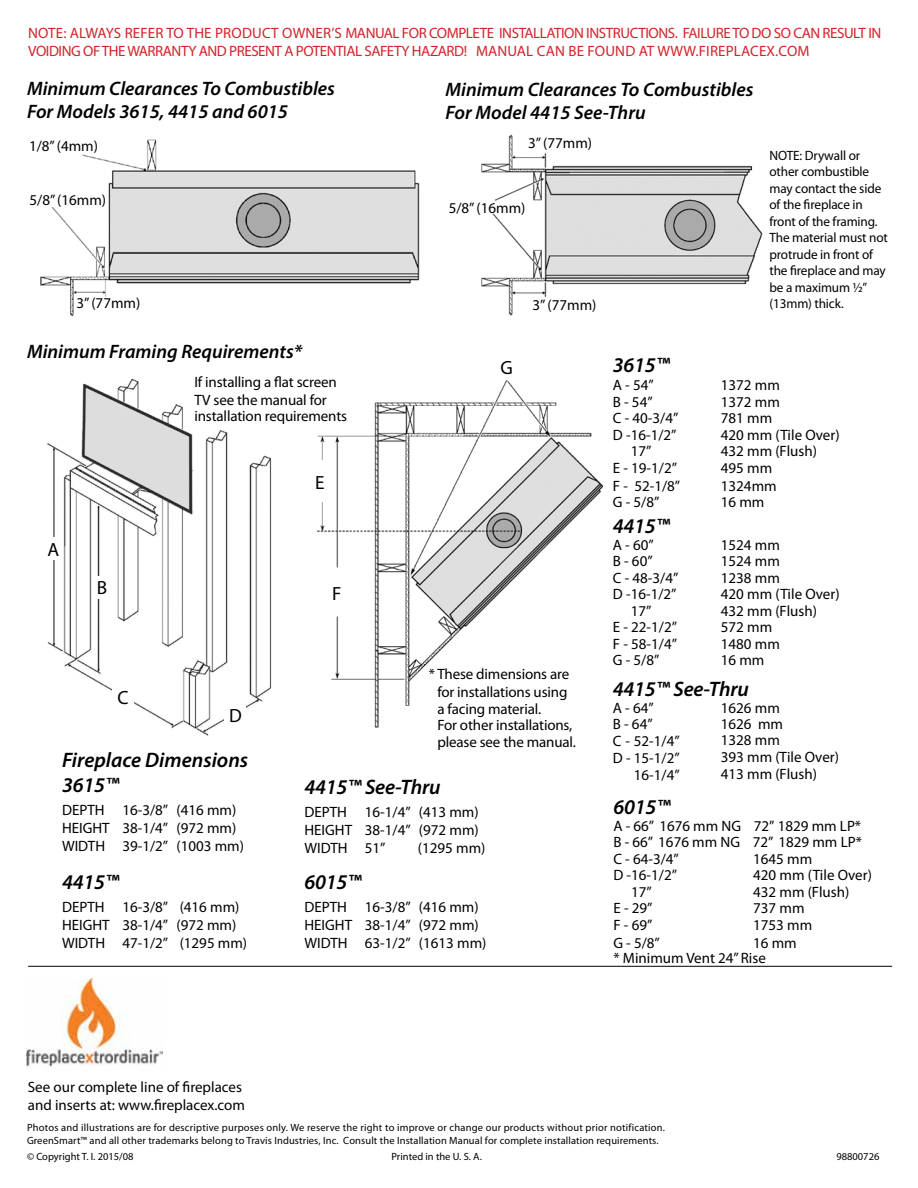
<style>
.page{position:relative;width:918px;height:1188px;background:#fff}
.page>*{position:absolute;margin:0;border:0;box-sizing:border-box;transform-origin:0 0}
.t1{font:italic 600 21px/25.2px "Myriad Pro";letter-spacing:-.01em;color:#000}
.t2{font:italic 600 19.5px/23.4px "Myriad Pro";color:#000}
.t3{font:19.2px "Myriad Pro";color:#000}
.t4{font:15px/18px "Myriad Pro";color:#000}
.t5{font:15px/18px "Myriad Pro";letter-spacing:-.03em;color:#d2232a}
.t6{font:13.5px/16.5px "Myriad Pro";letter-spacing:-.01em;color:#000}
.t7{font:10.5px/12.6px "Myriad Pro";letter-spacing:.01em;color:#000}
.s1{color:#fff}
</style>
<div class="page">
<img style="left:47px;top:378px;width:225px;height:358px">
<div style="left:46px;top:537px;width:15px;height:22px;background:#fff"></div>
<div style="left:94px;top:576px;width:16px;height:22px;background:#fff"></div>
<div style="left:112px;top:685px;width:22px;height:22px;background:#fff"></div>
<img style="left:40px;top:139px;width:380px;height:177px">
<img style="left:27px;top:979px;width:135px;height:88px">
<hr style="left:28px;top:966px;width:864px;height:1px;background:#000">
<img style="left:317px;top:381px;width:286px;height:346px">
<img style="left:481px;top:134px;width:282px;height:182px">
<div style="left:225px;top:704px;width:21px;height:22px;background:#fff"></div>
<div style="left:309px;top:471px;width:22px;height:22px;background:#fff"></div>
<div style="left:326px;top:582px;width:22px;height:22px;background:#fff"></div>
<p class="t5" style="left:28px;top:24px;width:855px">NOTE: ALWAYS REFER TO THE PRODUCT OWNER’S MANUAL FOR COMPLETE INSTALLATION INSTRUCTIONS. FAILURE TO DO SO CAN RESULT IN<br>VOIDING OF THE WARRANTY AND PRESENT A POTENTIAL SAFETY HAZARD! MANUAL CAN BE FOUND AT WWW.FIREPLACEX.COM</p>
<h2 class="t2" style="left:27px;top:76px;width:310px">Minimum Clearances To Combustibles<br>For Models 3615, 4415 and 6015</h2>
<p class="t4" style="left:29px;top:136px;width:70px">1/8” (4mm)</p>
<p class="t4" style="left:30px;top:191px;width:78px">5/8” (16mm)</p>
<p class="t4" style="left:76px;top:294px;width:65px">3” (77mm)</p>
<h2 class="t2" style="left:27px;top:340px;width:277px">Minimum Framing Requirements*</h2>
<p class="t4" style="left:194px;top:373px;width:144px">If installing a flat screen<br>TV see the manual for</p>
<p class="t4" style="left:194px;top:407px;width:154px">installation requirements</p>
<p class="t3" style="left:48px;top:537px;width:13px">A</p>
<p class="t3" style="left:97px;top:576px;width:12px">B</p>
<p class="t3" style="left:315px;top:471px;width:11px">E</p>
<p class="t3" style="left:332px;top:582px;width:11px">F</p>
<h2 class="t2" style="left:446px;top:77px;width:310px">Minimum Clearances To Combustibles<br>For Model 4415 See-Thru</h2>
<p class="t4" style="left:528px;top:133px;width:65px">3” (77mm)</p>
<p class="t4" style="left:449px;top:198px;width:78px">5/8” (16mm)</p>
<p class="t4" style="left:533px;top:296px;width:65px">3” (77mm)</p>
<p class="t6" style="left:770px;top:147px;width:120px">NOTE: Drywall or other combustible may contact the side of the fireplace in front of the framing.<br>The material must not protrude in front of the fireplace and may be a maximum ½” (13mm) thick.</p>
<p class="t3" style="left:500px;top:356px;width:14px">G</p>
<h1 class="t1" style="left:613px;top:352px;width:59px">3615™</h1>
<p class="t4" style="left:613px;top:376px;width:42px">A - 54”</p>
<p class="t4" style="left:721px;top:376px;width:60px">1372 mm</p>
<p class="t4" style="left:613px;top:393px;width:41px">B - 54”</p>
<p class="t4" style="left:721px;top:393px;width:60px">1372 mm</p>
<p class="t4" style="left:613px;top:409px;width:67px">C - 40-3/4”</p>
<p class="t4" style="left:721px;top:409px;width:53px">781 mm</p>
<p class="t4" style="left:613px;top:426px;width:65px">D -16-1/2”</p>
<p class="t4" style="left:721px;top:426px;width:120px">420 mm (Tile Over)</p>
<p class="t4" style="left:613px;top:442px;width:40px"><span class="s1">D -</span>17”</p>
<p class="t4" style="left:721px;top:442px;width:98px">432 mm (Flush)</p>
<p class="t4" style="left:613px;top:459px;width:66px">E - 19-1/2”</p>
<p class="t4" style="left:721px;top:459px;width:53px">495 mm</p>
<p class="t4" style="left:613px;top:477px;width:69px">F - 52-1/8”</p>
<p class="t4" style="left:721px;top:477px;width:57px">1324mm</p>
<p class="t4" style="left:613px;top:493px;width:48px">G - 5/8”</p>
<p class="t4" style="left:721px;top:493px;width:45px">16 mm</p>
<h1 class="t1" style="left:613px;top:513px;width:59px">4415™</h1>
<p class="t4" style="left:613px;top:535px;width:42px">A - 60”</p>
<p class="t4" style="left:721px;top:535px;width:60px">1524 mm</p>
<p class="t4" style="left:613px;top:552px;width:41px">B - 60”</p>
<p class="t4" style="left:721px;top:552px;width:60px">1524 mm</p>
<p class="t4" style="left:613px;top:568px;width:67px">C - 48-3/4”</p>
<p class="t4" style="left:721px;top:568px;width:60px">1238 mm</p>
<p class="t4" style="left:613px;top:585px;width:65px">D -16-1/2”</p>
<p class="t4" style="left:721px;top:585px;width:120px">420 mm (Tile Over)</p>
<p class="t4" style="left:613px;top:601px;width:40px"><span class="s1">D -</span>17”</p>
<p class="t4" style="left:721px;top:601px;width:98px">432 mm (Flush)</p>
<p class="t4" style="left:613px;top:618px;width:66px">E - 22-1/2”</p>
<p class="t4" style="left:721px;top:618px;width:53px">572 mm</p>
<p class="t4" style="left:613px;top:634px;width:66px">F - 58-1/4”</p>
<p class="t4" style="left:721px;top:634px;width:60px">1480 mm</p>
<p class="t4" style="left:613px;top:651px;width:48px">G - 5/8”</p>
<p class="t4" style="left:721px;top:651px;width:45px">16 mm</p>
<p class="t3" style="left:118px;top:685px;width:13px">C</p>
<p class="t3" style="left:229px;top:704px;width:14px">D</p>
<h1 class="t1" style="left:62px;top:747px;width:188px">Fireplace Dimensions<br>3615™</h1>
<p class="t4" style="left:62px;top:801px;width:183px">DEPTH 16-3/8” (416 mm)<br>HEIGHT 38-1/4” (972 mm)<br>WIDTH 39-1/2” (1003 mm)</p>
<h1 class="t1" style="left:62px;top:869px;width:59px">4415™</h1>
<p class="t4" style="left:62px;top:898px;width:187px">DEPTH 16-3/8” (416 mm)<br>HEIGHT 38-1/4” (972 mm)<br>WIDTH 47-1/2” (1295 mm)</p>
<p class="t4" style="left:28px;top:1077px;width:219px">See our complete line of fireplaces and inserts at: www.fireplacex.com</p>
<p class="t4" style="left:429px;top:665px;width:142px;text-align:center">* These dimensions are for installations using</p>
<p class="t4" style="left:437px;top:700px;width:140px;line-height:16.5px">a facing material.<br>For other installations, please see the manual.</p>
<h1 class="t1" style="left:304px;top:774px;width:138px">4415™ See-Thru</h1>
<p class="t4" style="left:304px;top:802px;width:176px;text-align:justify">DEPTH 16-1/4” (413 mm)<br>HEIGHT 38-1/4” (972 mm)<br>WIDTH 51”</p>
<p class="t4" style="left:418px;top:838px;width:69px">(1295 mm)</p>
<h1 class="t1" style="left:304px;top:869px;width:59px">6015™</h1>
<p class="t4" style="left:304px;top:898px;width:183px">DEPTH 16-3/8” (416 mm)<br>HEIGHT 38-1/4” (972 mm)<br>WIDTH 63-1/2” (1613 mm)</p>
<h1 class="t1" style="left:613px;top:676px;width:138px">4415™ See-Thru</h1>
<p class="t4" style="left:721px;top:699px;width:120px;line-height:16.6px">1626 mm<br>1626 mm<br>1328 mm<br>393 mm (Tile Over)<br>413 mm (Flush)</p>
<h1 class="t1" style="left:613px;top:794px;width:59px">6015™</h1>
<p class="t4" style="left:613px;top:817px;width:250px;line-height:16.5px;text-align:justify">A - 66” 1676 mm NG 72” 1829 mm LP* B - 66” 1676 mm NG 72” 1829 mm LP* C - 64-3/4”</p>
<p class="t4" style="left:753px;top:850px;width:60px">1645 mm</p>
<p class="t4" style="left:613px;top:866px;width:65px">D -16-1/2”</p>
<p class="t4" style="left:753px;top:866px;width:120px">420 mm (Tile Over)</p>
<p class="t4" style="left:613px;top:883px;width:40px"><span class="s1">D -</span>17”</p>
<p class="t4" style="left:753px;top:883px;width:98px">432 mm (Flush)</p>
<p class="t4" style="left:613px;top:899px;width:41px">E - 29”</p>
<p class="t4" style="left:753px;top:899px;width:53px">737 mm</p>
<p class="t4" style="left:613px;top:916px;width:40px">F - 69”</p>
<p class="t4" style="left:753px;top:916px;width:60px">1753 mm</p>
<p class="t4" style="left:613px;top:934px;width:48px">G - 5/8”</p>
<p class="t4" style="left:613px;top:935px;width:185px;line-height:15px;text-indent:140px">16 mm * Minimum Vent 24” Rise</p>
<p class="t7" style="left:27px;top:1121px;width:640px">Photos and illustrations are for descriptive purposes only. We reserve the right to improve or change our products without prior notification.<br>GreenSmart™ and all other trademarks belong to Travis Industries, Inc. Consult the Installation Manual for complete installation requirements.</p>
<p class="t7" style="left:27px;top:1150px;width:108px">© Copyright T. I. 2015/08</p>
<p class="t7" style="left:392px;top:1150px;width:92px">Printed in the U. S. A.</p>
<p class="t7" style="left:836px;top:1150px;width:45px">98800726</p>
</div>
